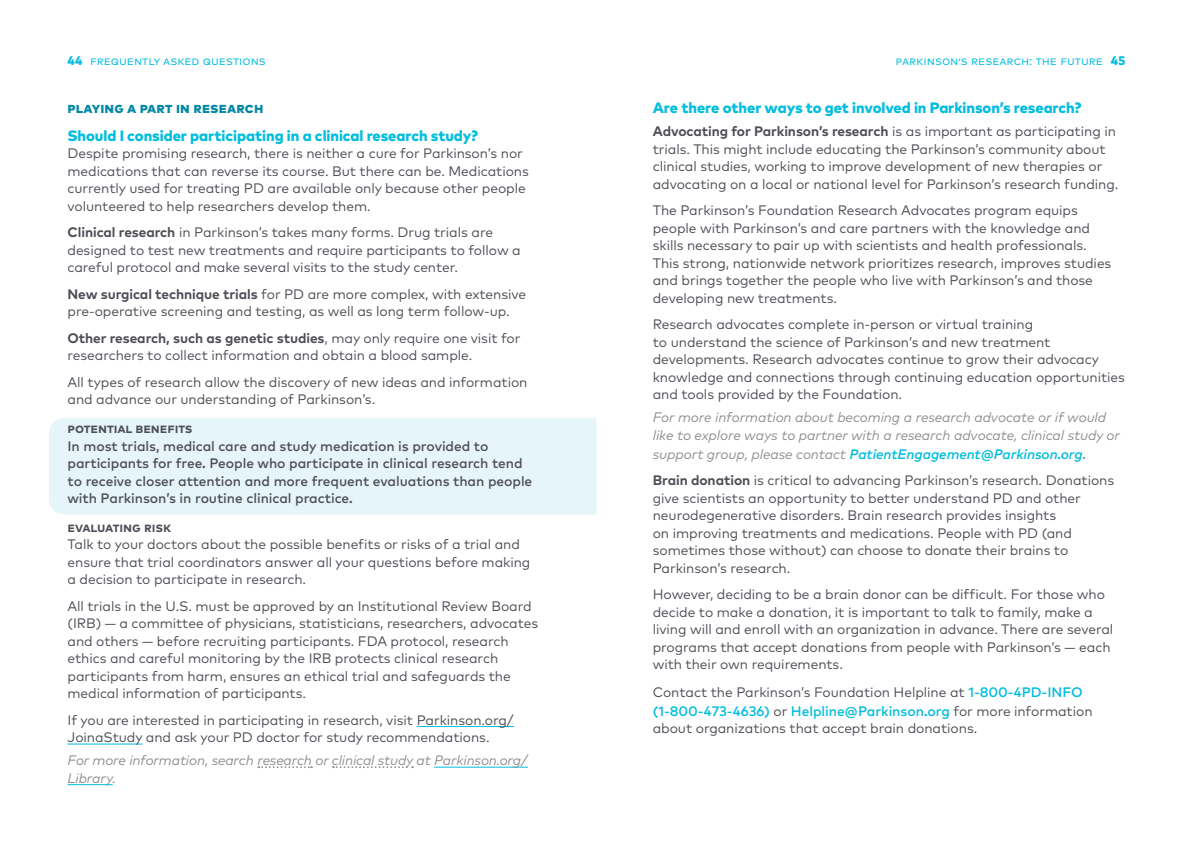
<style>
.page{position:relative;width:1193px;height:855px;background:#fff}
.page>*{position:absolute;margin:0;border:0;box-sizing:border-box;transform-origin:0 0}
.SUBHEAD__lvl_2__Question{font:800 15px "Mark OT";letter-spacing:-.005em;color:#00bdde}
.SUBHEAD__lvl_1__Sections{font:800 15px "Mark OT";letter-spacing:.01em;color:#0088a4}
.BODY_COPY{font:13.75px/17.5px "Mark OT";letter-spacing:-.005em;color:#4d4e56}
.BODY_COPY-2{font:500 13.75px/17.5px "Mark OT";letter-spacing:-.005em;color:#4d4e56}
.For_more_info{font:italic 13.75px/17.5px "Mark OT";letter-spacing:-.005em;color:#909095}
.For_more_info-2{font:italic 500 13.75px "Mark OT";letter-spacing:-.005em;color:#00bdde}
.SUBHEAD__lvl_3{font:700 13.75px "Mark OT";letter-spacing:-.005em;color:#4d4e56}
.RUNNING_HEAD{font:12.5px "Mark OT";color:#00bdde}
.t1{font:800 12.5px "Mark OT";color:#00bdde}
.s1{font-weight:800}
.s2{font-weight:700}
.s3{font-weight:400;color:#909095}
.s4{color:#909095}
.s5{font-weight:500;color:#00bdde}
</style>
<div class="page">
<div style="left:49px;top:418px;width:547px;height:96px;background:#e6f5fa"></div>
<hr style="left:417px;top:726px;width:97px;height:1px;background:#00bdde">
<hr style="left:68px;top:744px;width:74px;height:1px;background:#00bdde">
<svg style="left:258px;top:766px;width:54px;height:2px"></svg>
<svg style="left:333px;top:766px;width:80px;height:2px"></svg>
<hr style="left:434px;top:767px;width:94px;height:1px;background:#00bdde">
<hr style="left:68px;top:784px;width:45px;height:1px;background:#00bdde">
<p class="t1" style="left:68px;top:53px;width:17px">44</p>
<p class="RUNNING_HEAD" style="left:895px;top:53px;width:231px">Parkinson’s Research: The Future <span class="s1">45</span></p>
<p class="RUNNING_HEAD" style="left:90px;top:53px;width:177px">frequently asked questions</p>
<p class="SUBHEAD__lvl_1__Sections" style="left:68px;top:98px;width:197px">Playing a Part in Research</p>
<p class="SUBHEAD__lvl_2__Question" style="left:68px;top:126px;width:412px">Should I consider participating in a clinical research study?</p>
<p class="BODY_COPY" style="left:68px;top:144px;width:463px">Despite promising research, there is neither a cure for Parkinson’s nor medications that can reverse its course. But there can be. Medications currently used for treating PD are available only because other people volunteered to help researchers develop them.</p>
<p class="BODY_COPY" style="left:68px;top:223px;width:455px"><span class="s2">Clinical research</span> in Parkinson’s takes many forms. Drug trials are designed to test new treatments and require participants to follow a careful protocol and make several visits to the study center.</p>
<p class="BODY_COPY" style="left:68px;top:285px;width:460px"><span class="s2">New surgical technique trials</span> for PD are more complex, with extensive pre-operative screening and testing, as well as long term follow-up.</p>
<p class="BODY_COPY" style="left:68px;top:329px;width:454px"><span class="s2">Other research, such as genetic studies</span>, may only require one visit for researchers to collect information and obtain a blood sample.</p>
<p class="BODY_COPY" style="left:68px;top:373px;width:461px">All types of research allow the discovery of new ideas and information and advance our understanding of Parkinson’s.</p>
<p class="SUBHEAD__lvl_3" style="left:68px;top:419px;width:127px">Potential Benefits</p>
<p class="BODY_COPY-2" style="left:68px;top:437px;width:466px">In most trials, medical care and study medication is provided to participants for free. People who participate in clinical research tend to receive closer attention and more frequent evaluations than people with Parkinson’s in routine clinical practice.</p>
<p class="SUBHEAD__lvl_3" style="left:68px;top:518px;width:105px">Evaluating Risk</p>
<p class="BODY_COPY" style="left:68px;top:535px;width:464px">Talk to your doctors about the possible benefits or risks of a trial and ensure that trial coordinators answer all your questions before making a decision to participate in research.</p>
<p class="BODY_COPY" style="left:68px;top:597px;width:472px">All trials in the U.S. must be approved by an Institutional Review Board (IRB) — a committee of physicians, statisticians, researchers, advocates and others — before recruiting participants. FDA protocol, research ethics and careful monitoring by the IRB protects clinical research participants from harm, ensures an ethical trial and safeguards the medical information of participants.</p>
<p class="BODY_COPY" style="left:68px;top:711px;width:448px">If you are interested in participating in research, visit Parkinson.org/<br>JoinaStudy and ask your PD doctor for study recommendations.</p>
<p class="For_more_info" style="left:68px;top:752px;width:462px">For more information, search research or clinical study at Parkinson.org/<br>Library.</p>
<p class="SUBHEAD__lvl_2__Question" style="left:652px;top:98px;width:430px">Are there other ways to get involved in Parkinson’s research?</p>
<p class="BODY_COPY" style="left:652px;top:122px;width:467px"><span class="s2">Advocating for Parkinson’s research</span> is as important as participating in trials. This might include educating the Parkinson’s community about clinical studies, working to improve development of new therapies or advocating on a local or national level for Parkinson’s research funding.</p>
<p class="BODY_COPY" style="left:652px;top:201px;width:460px">The Parkinson’s Foundation Research Advocates program equips people with Parkinson’s and care partners with the knowledge and skills necessary to pair up with scientists and health professionals.<br>This strong, nationwide network prioritizes research, improves studies and brings together the people who live with Parkinson’s and those developing new treatments.</p>
<p class="BODY_COPY" style="left:652px;top:315px;width:474px">Research advocates complete in-person or virtual training<br>to understand the science of Parkinson’s and new treatment developments. Research advocates continue to grow their advocacy knowledge and connections through continuing education opportunities and tools provided by the Foundation.</p>
<p class="For_more_info" style="left:652px;top:409px;width:469px">For more information about becoming a research advocate or if would like to explore ways to partner with a research advocate, clinical study or</p>
<p class="For_more_info-2" style="left:652px;top:445px;width:435px"><span class="s3">support group, please contact</span> PatientEngagement@Parkinson.org<span class="s4">.</span></p>
<p class="BODY_COPY" style="left:652px;top:471px;width:463px"><span class="s2">Brain donation</span> is critical to advancing Parkinson’s research. Donations give scientists an opportunity to better understand PD and other neurodegenerative disorders. Brain research provides insights<br>on improving treatments and medications. People with PD (and sometimes those without) can choose to donate their brains to Parkinson’s research.</p>
<p class="BODY_COPY" style="left:652px;top:585px;width:462px">However, deciding to be a brain donor can be difficult. For those who decide to make a donation, it is important to talk to family, make a living will and enroll with an organization in advance. There are several programs that accept donations from people with Parkinson’s — each with their own requirements.</p>
<p class="BODY_COPY" style="left:652px;top:682px;width:441px;line-height:18.8px">Contact the Parkinson’s Foundation Helpline at <span class="s5">1-800-4PD-INFO (1-800-473-4636)</span> or <span class="s5">Helpline@Parkinson.org</span> for more information</p>
<p class="BODY_COPY" style="left:652px;top:719px;width:326px">about organizations that accept brain donations.</p>
</div>
